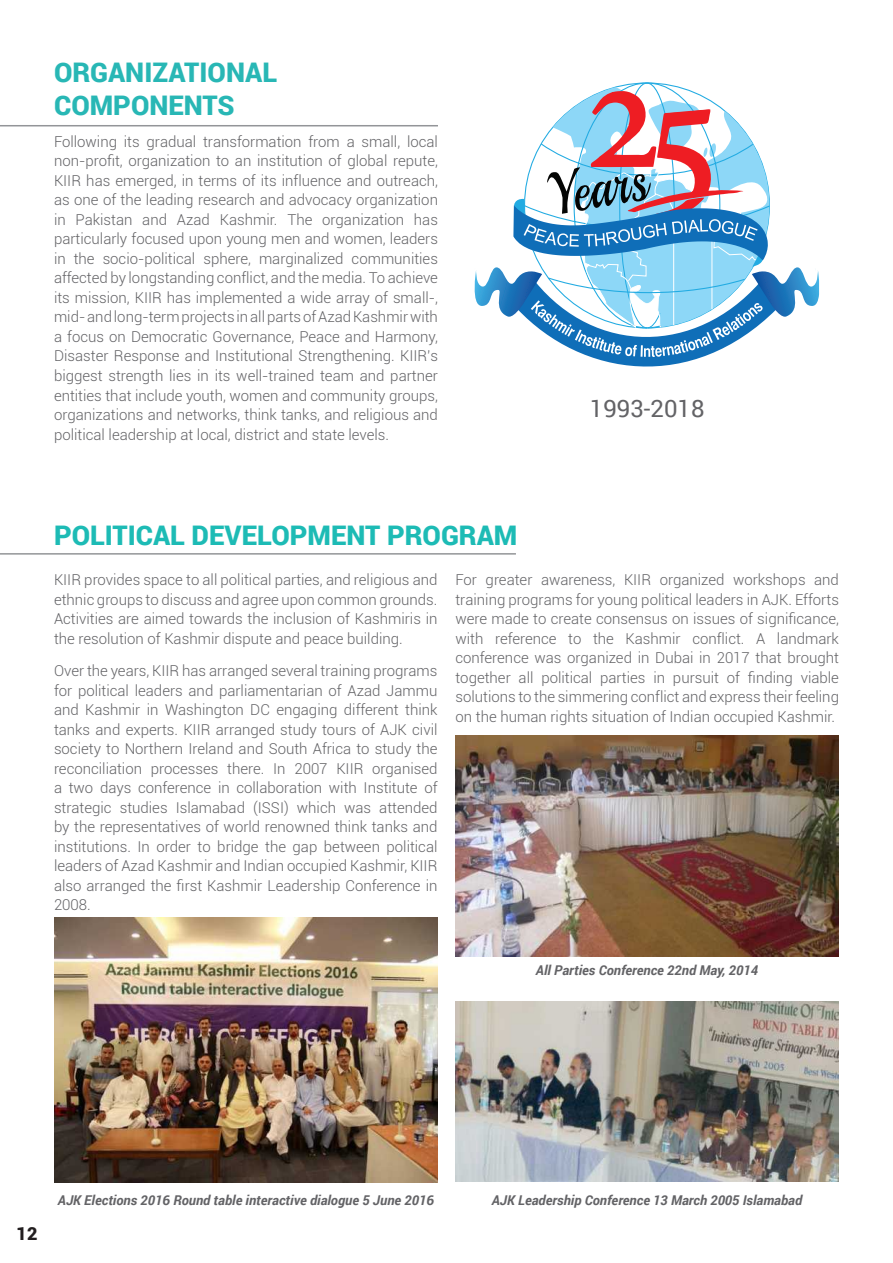
<style>
.page{position:relative;width:893px;height:1263px;background:#fff}
.page>*{position:absolute;margin:0;border:0;box-sizing:border-box;transform-origin:0 0}
.t1{font:900 27px "Roboto";color:#1dbbb5}
.t2{font:900 27px/32.4px "Roboto";color:#28b7b5}
.t3{font:24px "Roboto";color:#636366}
.t4{font:900 18px "Roboto";color:#231f20}
.t5{font:300 15px/19.5px "Roboto";color:#636366;text-align:justify}
.t6{font:italic 700 13.5px "Roboto";color:#636366}
</style>
<div class="page">
<img style="left:455px;top:1001px;width:384px;height:180px">
<img style="left:455px;top:735px;width:384px;height:222px">
<img style="left:54px;top:917px;width:384px;height:265px">
<hr style="left:0;top:125px;width:438px;height:1px;background:#939598">
<hr style="left:0;top:553px;width:516px;height:2px;background:#939598">
<svg style="left:474px;top:82px;width:345px;height:285px"></svg>
<h1 class="t2" style="left:54px;top:55px;width:225px">ORGANIZATIONAL<br>COMPONENTS</h1>
<p class="t5" style="left:54px;top:131px;width:385px">Following its gradual transformation from a small, local non-profit, organization to an institution of global repute, KIIR has emerged, in terms of its influence and outreach, as one of the leading research and advocacy organization in Pakistan and Azad Kashmir. The organization has particularly focused upon young men and women, leaders in the socio-political sphere, marginalized communities affected by longstanding conflict, and the media. To achieve its mission, KIIR has implemented a wide array of small-, mid- and long-term projects in all parts of Azad Kashmir with a focus on Democratic Governance, Peace and Harmony, Disaster Response and Institutional Strengthening. KIIR’s biggest strength lies in its well-trained team and partner entities that include youth, women and community groups, organizations and networks, think tanks, and religious and political leadership at local, district and state levels.</p>
<h2 class="t3" style="left:590px;top:392px;width:116px">1993-2018</h2>
<h1 class="t1" style="left:54px;top:516px;width:465px">POLITICAL DEVELOPMENT PROGRAM</h1>
<p class="t5" style="left:54px;top:570px;width:385px">KIIR provides space to all political parties, and religious and ethnic groups to discuss and agree upon common grounds.<br>Activities are aimed towards the inclusion of Kashmiris in the resolution of Kashmir dispute and peace building.</p>
<p class="t5" style="left:54px;top:660px;width:385px">Over the years, KIIR has arranged several training programs for political leaders and parliamentarian of Azad Jammu and Kashmir in Washington DC engaging different think tanks and experts. KIIR arranged study tours of AJK civil society to Northern Ireland and South Africa to study the reconciliation processes there. In 2007 KIIR organised a two days conference in collaboration with Institute of strategic studies Islamabad (ISSI) which was attended by the representatives of world renowned think tanks and institutions. In order to bridge the gap between political leaders of Azad Kashmir and Indian occupied Kashmir, KIIR also arranged the first Kashmir Leadership Conference in 2008.</p>
<p class="t5" style="left:455px;top:570px;width:385px">For greater awareness, KIIR organized workshops and training programs for young political leaders in AJK. Efforts were made to create consensus on issues of significance, with reference to the Kashmir conflict. A landmark conference was organized in Dubai in 2017 that brought together all political parties in pursuit of finding viable solutions to the simmering conflict and express their feeling on the human rights situation of Indian occupied Kashmir.</p>
<p class="t6" style="left:536px;top:960px;width:224px">All Parties Conference 22nd May, 2014</p>
<p class="t4" style="left:17px;top:1221px;width:22px">12</p>
<p class="t6" style="left:58px;top:1191px;width:378px">AJK Elections 2016 Round table interactive dialogue 5 June 2016</p>
<p class="t6" style="left:492px;top:1191px;width:312px">AJK Leadership Conference 13 March 2005 Islamabad</p>
</div>
